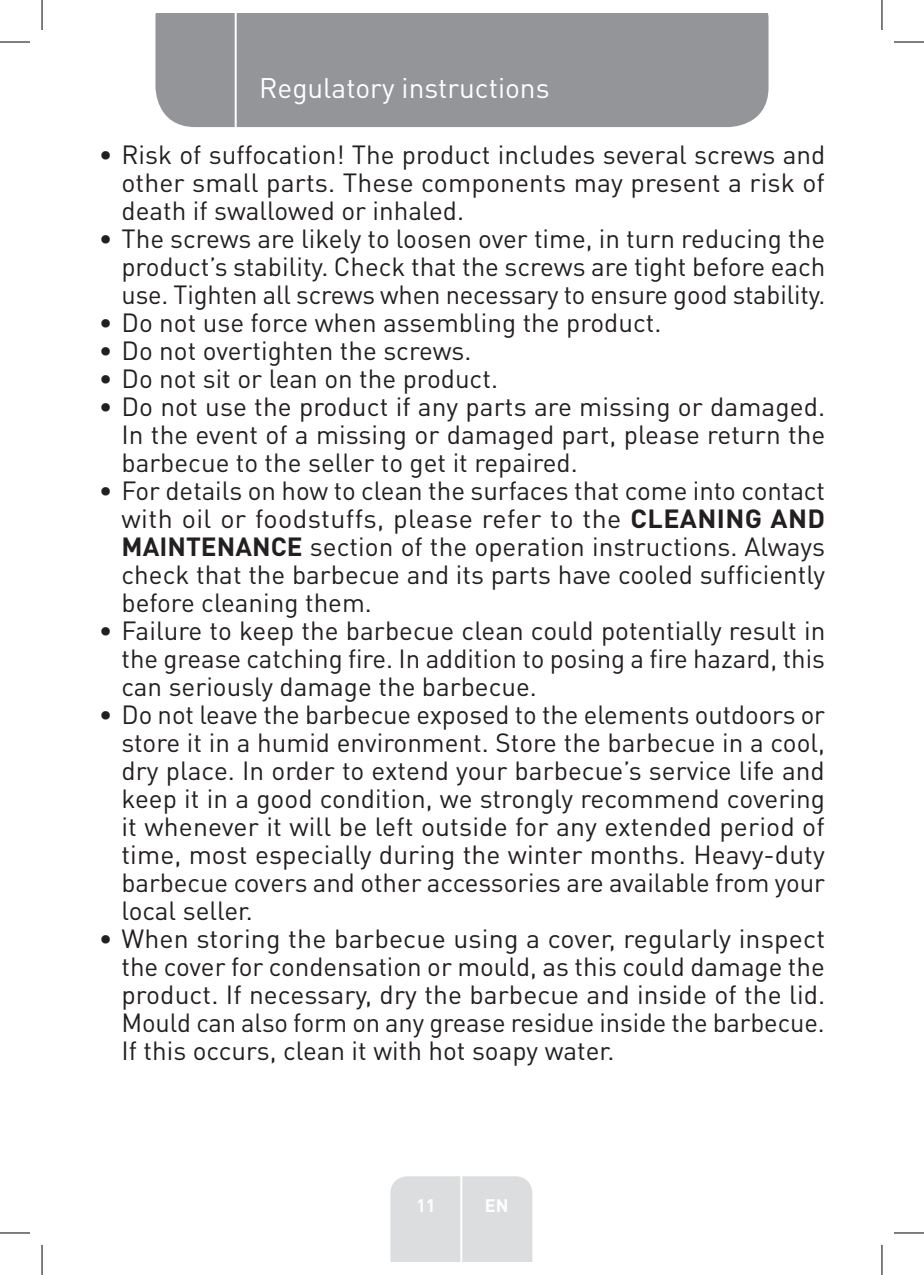
<style>
.page{position:relative;width:924px;height:1275px;background:#fff}
.page>*{position:absolute;margin:0;border:0;box-sizing:border-box;transform-origin:0 0}
.t1{font:28px "DIN Pro";color:#fff}
.t2{font:26px/28px "DIN Pro";color:#231f20;text-align:justify}
.t3{font:700 18px "DIN Pro";color:#fff}
.s1{font-weight:700}
</style>
<div class="page">
<div style="left:155px;top:14px;width:613px;height:113px;background:#939598"></div>
<div style="left:390px;top:1176px;width:142px;height:85px;background:#dcdddf"></div>
<hr style="left:460px;top:1153px;width:2px;height:108px;background:#fff">
<hr style="left:234px;top:14px;width:2px;height:116px;background:#fff">
<hr style="left:0;top:42px;width:30px;height:1px;background:#000">
<hr style="left:893px;top:42px;width:30px;height:1px;background:#000">
<hr style="left:0;top:1232px;width:30px;height:1px;background:#000">
<hr style="left:893px;top:1232px;width:30px;height:1px;background:#000">
<hr style="left:42px;top:0;width:1px;height:30px;background:#000">
<hr style="left:42px;top:1245px;width:1px;height:30px;background:#000">
<hr style="left:881px;top:0;width:1px;height:30px;background:#000">
<hr style="left:881px;top:1245px;width:1px;height:30px;background:#000">
<p class="t1" style="left:259px;top:69px;width:292px">Regulatory instructions</p>
<p class="t2" style="left:121px;top:139px;width:705px;text-indent:-23px">• Risk of suffocation! The product includes several screws and other small parts. These components may present a risk of death if swallowed or inhaled.</p>
<p class="t2" style="left:121px;top:223px;width:705px;text-indent:-23px">• The screws are likely to loosen over time, in turn reducing the product’s stability. Check that the screws are tight before each use. Tighten all screws when necessary to ensure good stability.</p>
<p class="t2" style="left:99px;top:307px;width:564px">• Do not use force when assembling the product.</p>
<p class="t2" style="left:99px;top:335px;width:374px">• Do not overtighten the screws.</p>
<p class="t2" style="left:99px;top:363px;width:400px">• Do not sit or lean on the product.</p>
<p class="t2" style="left:121px;top:391px;width:705px;text-indent:-23px">• Do not use the product if any parts are missing or damaged.<br>In the event of a missing or damaged part, please return the barbecue to the seller to get it repaired.</p>
<p class="t2" style="left:121px;top:475px;width:705px;text-indent:-23px">• For details on how to clean the surfaces that come into contact with oil or foodstuffs, please refer to the <span class="s1">CLEANING AND MAINTENANCE</span> section of the operation instructions. Always check that the barbecue and its parts have cooled sufficiently before cleaning them.</p>
<p class="t2" style="left:121px;top:615px;width:705px;text-indent:-23px">• Failure to keep the barbecue clean could potentially result in the grease catching fire. In addition to posing a fire hazard, this can seriously damage the barbecue.</p>
<p class="t2" style="left:121px;top:699px;width:704px;text-indent:-23px">• Do not leave the barbecue exposed to the elements outdoors or store it in a humid environment. Store the barbecue in a cool, dry place. In order to extend your barbecue’s service life and keep it in a good condition, we strongly recommend covering it whenever it will be left outside for any extended period of time, most especially during the winter months. Heavy-duty barbecue covers and other accessories are available from your local seller.</p>
<p class="t2" style="left:121px;top:923px;width:705px;text-indent:-23px">• When storing the barbecue using a cover, regularly inspect the cover for condensation or mould, as this could damage the product. If necessary, dry the barbecue and inside of the lid.<br>Mould can also form on any grease residue inside the barbecue.<br>If this occurs, clean it with hot soapy water.</p>
<p class="t3" style="left:416px;top:1190px;width:21px">11</p>
<p class="t3" style="left:484px;top:1190px;width:25px">EN</p>
</div>
